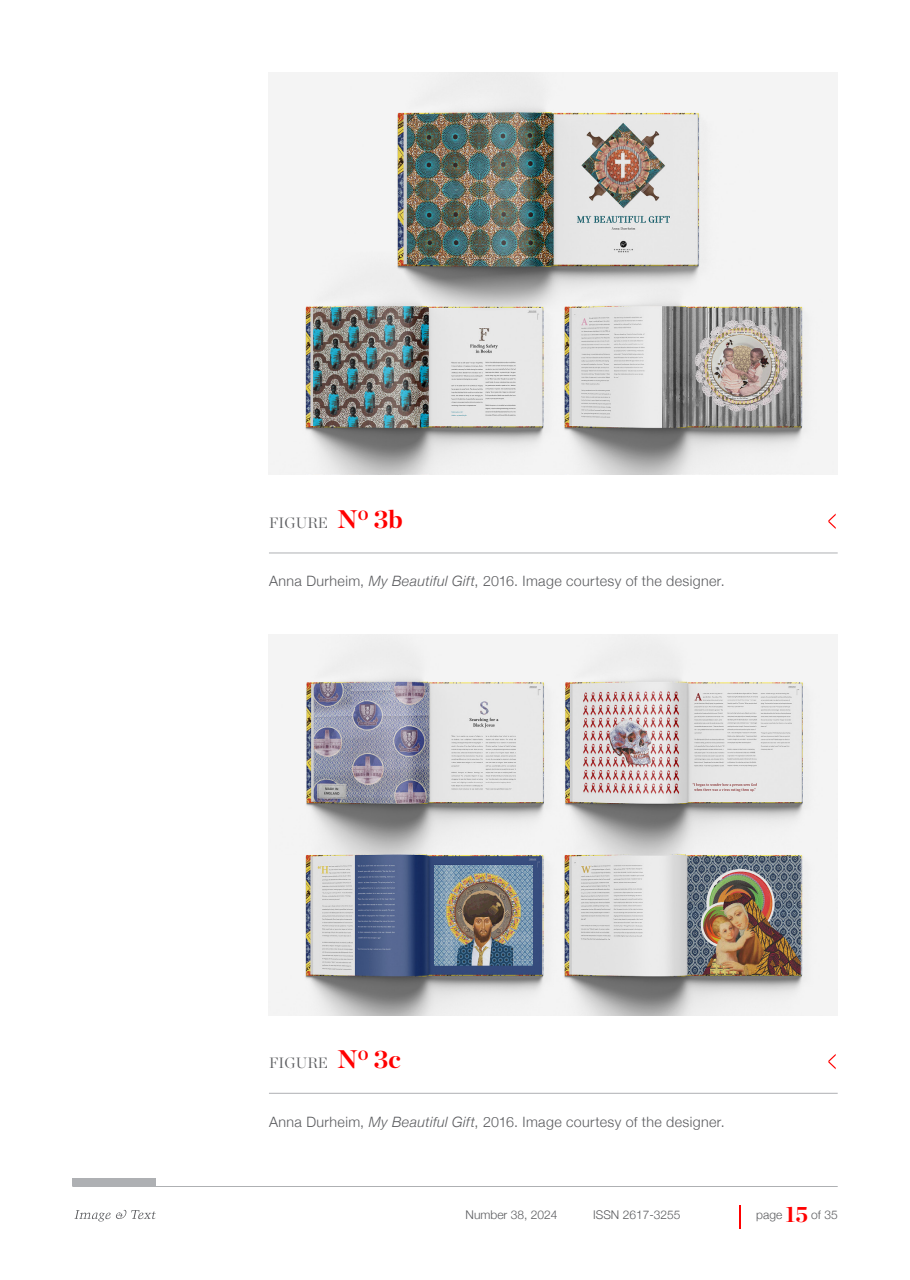
<style>
.page{position:relative;width:910px;height:1280px;background:#fff}
.page>*{position:absolute;margin:0;border:0;box-sizing:border-box;transform-origin:0 0}
.Figure_caption_header{font:300 15px "Chronicle Display";letter-spacing:.01em;color:#5a5b5e}
.FIGURE_CAPTION_NEW{font:300 14.25px "Helvetica Neue";letter-spacing:.025em;color:#5a5b5e}
.t1{font:300 12px "Helvetica Neue";color:#5a5b5e}
.s1{font-weight:700;font-size:25.5px;color:#f00}
.s2{font-style:italic}
.s3{font-family:"Chronicle Display";font-weight:700;font-size:22.5px;color:#f00}
</style>
<div class="page">
<svg style="left:740px;top:1205px;width:1px;height:24px"></svg>
<hr style="left:72px;top:1186px;width:766px;height:1px;background:#aeb0b3">
<svg style="left:74px;top:1210px;width:82px;height:11px"></svg>
<div style="left:72px;top:1179px;width:84px;height:7px;background:#aeb0b3"></div>
<img style="left:269px;top:72px;width:569px;height:403px">
<hr style="left:269px;top:553px;width:569px;height:1px;background:#aeb0b3">
<svg style="left:828px;top:513px;width:8px;height:16px"></svg>
<img style="left:269px;top:634px;width:569px;height:382px">
<hr style="left:269px;top:1093px;width:569px;height:1px;background:#aeb0b3">
<svg style="left:828px;top:1054px;width:8px;height:15px"></svg>
<p class="Figure_caption_header" style="left:269px;top:511px;width:135px">FIGURE <span class="s1">N</span><sup>o</sup> <span class="s1">3b</span></p>
<p class="FIGURE_CAPTION_NEW" style="left:269px;top:570px;width:457px">Anna Durheim, <span class="s2">My Beautiful Gift</span>, 2016. Image courtesy of the designer.</p>
<p class="Figure_caption_header" style="left:269px;top:1052px;width:133px">FIGURE <span class="s1">N</span><sup>o</sup> <span class="s1">3c</span></p>
<p class="FIGURE_CAPTION_NEW" style="left:269px;top:1110px;width:457px">Anna Durheim, <span class="s2">My Beautiful Gift</span>, 2016. Image courtesy of the designer.</p>
<p class="t1" style="left:466px;top:1205px;width:93px">Number 38, 2024</p>
<p class="t1" style="left:593px;top:1205px;width:89px">ISSN 2617-3255</p>
<p class="t1" style="left:756px;top:1205px;width:83px">page <span class="s3">15</span> of 35</p>
</div>
